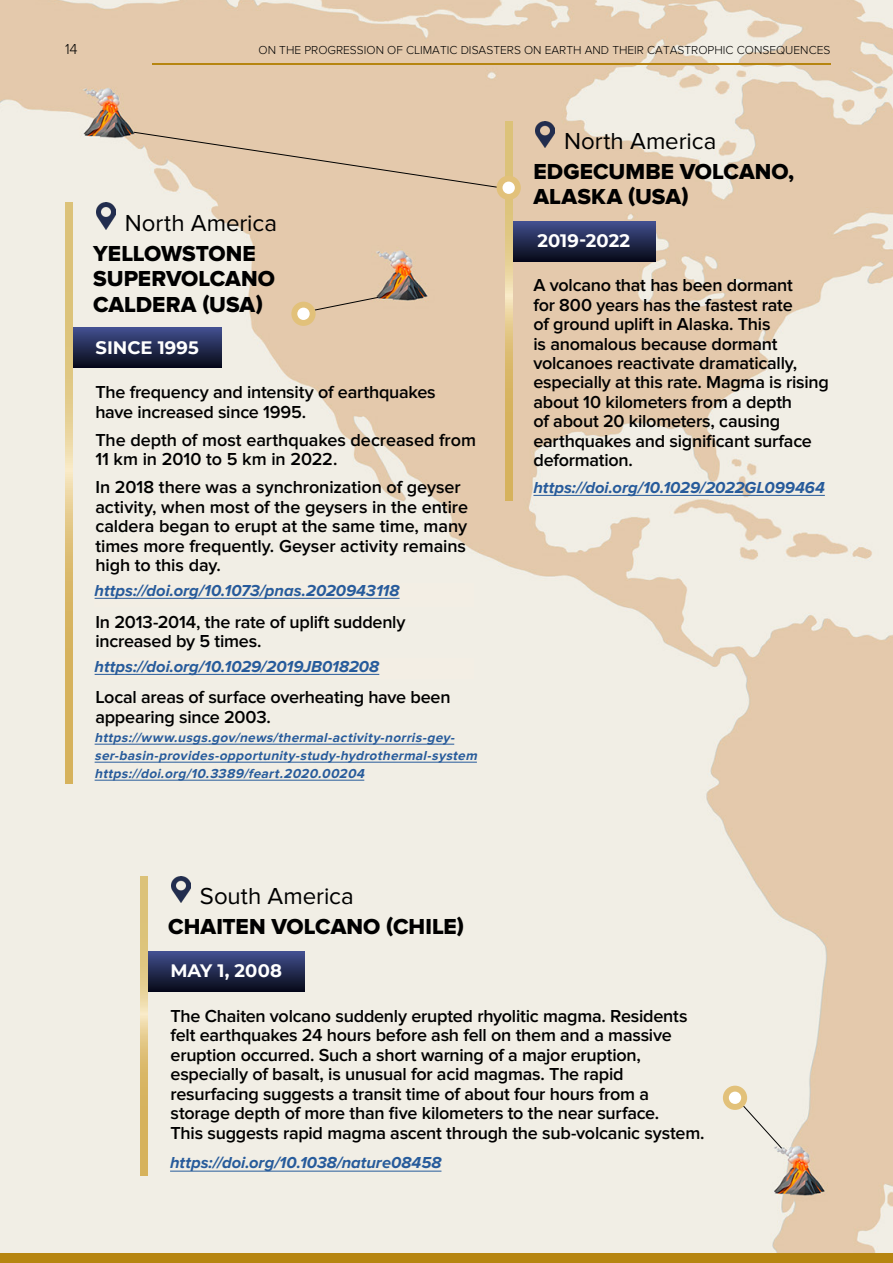
<style>
.page{position:relative;width:893px;height:1263px;background:#fff}
.page>*{position:absolute;margin:0;border:0;box-sizing:border-box;transform-origin:0 0}
.t1{font:24px "Proxima Nova";color:#000}
.t2{font:22.5px/25.5px "Proxima Nova Extrabld";color:#000}
.t3{font:600 18px/19.5px "Proxima Nova";letter-spacing:-.015em;color:#000}
.t4{font:700 18px "Montserrat";letter-spacing:.005em;color:#fff}
.t5{font:italic 700 16.5px "Proxima Nova";color:#275b9b}
.t6{font:300 15px "Proxima Nova";color:#000}
.t7{font:italic 700 13.5px/18px "Proxima Nova";color:#275b9b}
.t8{font:300 12px "Proxima Nova";color:#000}
</style>
<div class="page">
<img style="left:0;top:0;width:893px;height:1253px">
<hr style="left:152px;top:63px;width:678px;height:2px;background:#b68510">
<div style="left:0;top:1253px;width:893px;height:10px;background:#b68510"></div>
<div style="left:95px;top:583px;width:379px;height:23px;background:#f3eee4"></div>
<hr style="left:95px;top:598px;width:305px;height:1px;background:#275b9b">
<hr style="left:533px;top:495px;width:292px;height:1px;background:#275b9b">
<hr style="left:170px;top:1171px;width:271px;height:1px;background:#275b9b">
<div style="left:95px;top:659px;width:379px;height:20px;background:#f3eee4"></div>
<hr style="left:95px;top:674px;width:284px;height:1px;background:#275b9b">
<hr style="left:95px;top:744px;width:359px;height:1px;background:#275b9b">
<hr style="left:95px;top:762px;width:382px;height:1px;background:#275b9b">
<hr style="left:95px;top:780px;width:269px;height:1px;background:#275b9b">
<img style="left:97px;top:203px;width:18px;height:26px">
<img style="left:172px;top:876px;width:18px;height:27px">
<img style="left:536px;top:121px;width:18px;height:26px">
<div style="left:73px;top:328px;width:149px;height:40px;background:linear-gradient(to bottom,#414e8e,#080b1a)"></div>
<div style="left:148px;top:951px;width:156px;height:41px;background:linear-gradient(to bottom,#435091,#060916)"></div>
<div style="left:512px;top:221px;width:143px;height:40px;background:linear-gradient(to bottom,#425090,#090b1b)"></div>
<svg style="left:66px;top:203px;width:7px;height:581px"></svg>
<svg style="left:141px;top:876px;width:7px;height:299px"></svg>
<svg style="left:505px;top:121px;width:7px;height:379px"></svg>
<svg style="left:314px;top:296px;width:65px;height:15px"></svg>
<div style="left:740px;top:1102px;width:43px;height:47px;background:#f1eee5"></div>
<svg style="left:133px;top:131px;width:371px;height:58px"></svg>
<div style="left:291px;top:302px;width:25px;height:24px;background:#e2c17a;border-radius:50%"></div>
<div style="left:297px;top:308px;width:13px;height:12px;background:#fff;border-radius:50%"></div>
<div style="left:497px;top:176px;width:24px;height:24px;background:#e2c17a;border-radius:50%"></div>
<div style="left:502px;top:182px;width:13px;height:12px;background:#fff;border-radius:50%"></div>
<div style="left:723px;top:1086px;width:24px;height:24px;background:#e2c17a;border-radius:50%"></div>
<div style="left:729px;top:1091px;width:12px;height:13px;background:#fff;border-radius:50%"></div>
<p class="t6" style="left:65px;top:40px;width:14px">14</p>
<p class="t8" style="left:257px;top:43px;width:201px">ON THE PROGRESSION OF NATURAL</p>
<p class="t8" style="left:259px;top:43px;width:573px">ON THE PROGRESSION OF CLIMATIC DISASTERS ON EARTH AND THEIR CATASTROPHIC CONSEQUENCES</p>
<h1 class="t1" style="left:564px;top:127px;width:154px">North America</h1>
<h1 class="t1" style="left:125px;top:209px;width:154px">North America</h1>
<p class="t2" style="left:93px;top:241px;width:183px">YELLOWSTONE<br>SUPERVOLCANO<br>CALDERA (USA)</p>
<p class="t4" style="left:96px;top:334px;width:105px">SINCE 1995</p>
<p class="t3" style="left:95px;top:383px;width:342px">The frequency and intensity of earthquakes have increased since 1995.</p>
<p class="t3" style="left:95px;top:430px;width:382px">The depth of most earthquakes decreased from<br>11 km in 2010 to 5 km in 2022.</p>
<p class="t3" style="left:95px;top:478px;width:374px">In 2018 there was a synchronization of geyser activity, when most of the geysers in the entire caldera began to erupt at the same time, many times more frequently. Geyser activity remains high to this day.</p>
<p class="t5" style="left:95px;top:581px;width:306px">https://doi.org/10.1073/pnas.2020943118</p>
<p class="t3" style="left:95px;top:612px;width:312px">In 2013-2014, the rate of uplift suddenly increased by 5 times.</p>
<p class="t5" style="left:95px;top:657px;width:286px">https://doi.org/10.1029/2019JB018208</p>
<p class="t3" style="left:95px;top:688px;width:357px">Local areas of surface overheating have been appearing since 2003.</p>
<p class="t7" style="left:95px;top:729px;width:387px">https://www.usgs.gov/news/thermal-activity-norris-gey&shy;ser-basin-provides-opportunity-study-hydrothermal-system https://doi.org/10.3389/feart.2020.00204</p>
<h1 class="t1" style="left:200px;top:882px;width:155px">South America</h1>
<p class="t2" style="left:168px;top:914px;width:297px">CHAITEN VOLCANO (CHILE)</p>
<p class="t4" style="left:170px;top:957px;width:113px">MAY 1, 2008</p>
<p class="t2" style="left:533px;top:159px;width:262px">EDGECUMBE VOLCANO,<br>ALASKA (USA)</p>
<p class="t4" style="left:537px;top:228px;width:94px">2019-2022</p>
<p class="t3" style="left:533px;top:276px;width:297px">A volcano that has been dormant<br>for 800 years has the fastest rate<br>of ground uplift in Alaska. This<br>is anomalous because dormant volcanoes reactivate dramatically, especially at this rate. Magma is rising about 10 kilometers from a depth<br>of about 20 kilometers, causing earthquakes and significant surface deformation.</p>
<p class="t5" style="left:533px;top:478px;width:293px">https://doi.org/10.1029/2022GL099464</p>
<p class="t3" style="left:171px;top:1006px;width:536px">The Chaiten volcano suddenly erupted rhyolitic magma. Residents felt earthquakes 24 hours before ash fell on them and a massive eruption occurred. Such a short warning of a major eruption, especially of basalt, is unusual for acid magmas. The rapid resurfacing suggests a transit time of about four hours from a storage depth of more than five kilometers to the near surface.<br>This suggests rapid magma ascent through the sub-volcanic system.</p>
<p class="t5" style="left:170px;top:1153px;width:273px">https://doi.org/10.1038/nature08458</p>
</div>
